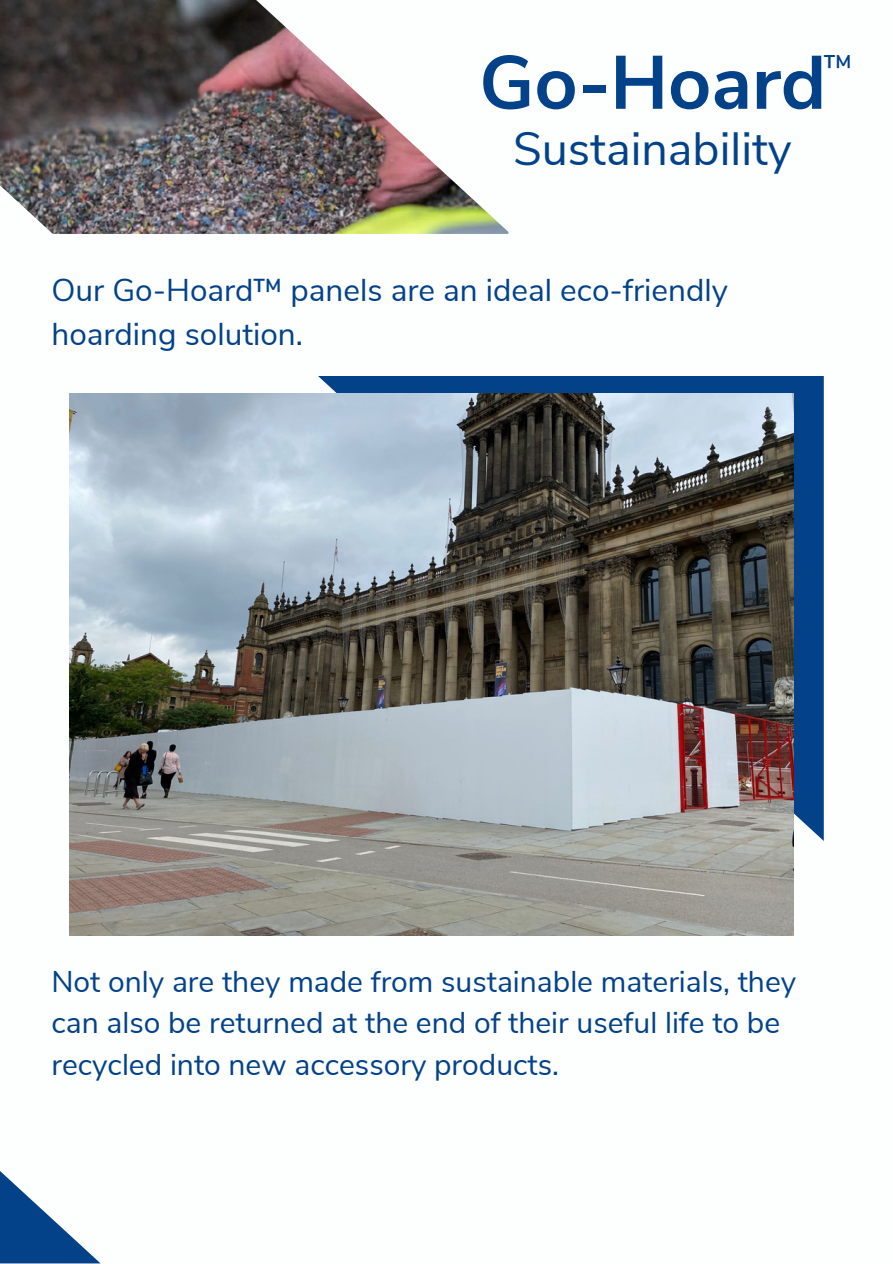
<style>
.page{position:relative;width:893px;height:1264px;background:#fff}
.page>*{position:absolute;margin:0;border:0;box-sizing:border-box;transform-origin:0 0}
.t1{font:700 75.3px "Nunito Sans";color:#034289}
.t2{font:46.5px "Nunito Sans";color:#034289}
.t3{font:31.5px/43.8px "Nunito Sans";color:#034289}
.t4{font:31.2px "Nunito Sans";color:#034289}
.t5{font:30px/41.7px "Nunito Sans";color:#034289}
</style>
<div class="page">
<img style="left:0;top:0;width:509px;height:234px">
<svg style="left:318px;top:376px;width:505px;height:464px;background:#134986"></svg>
<img style="left:70px;top:393px;width:723px;height:542px">
<svg style="left:0;top:1171px;width:100px;height:92px"></svg>
<p class="t1" style="left:479px;top:33px;width:348px">Go-Hoard</p>
<p class="t2" style="left:513px;top:117px;width:280px">Sustainability</p>
<p class="t4" style="left:823px;top:46px;width:30px">™</p>
<p class="t3" style="left:51px;top:269px;width:678px">Our Go-Hoard™ panels are an ideal eco-friendly hoarding solution.</p>
<p class="t5" style="left:51px;top:961px;width:746px">Not only are they made from sustainable materials, they can also be returned at the end of their useful life to be recycled into new accessory products.</p>
</div>
